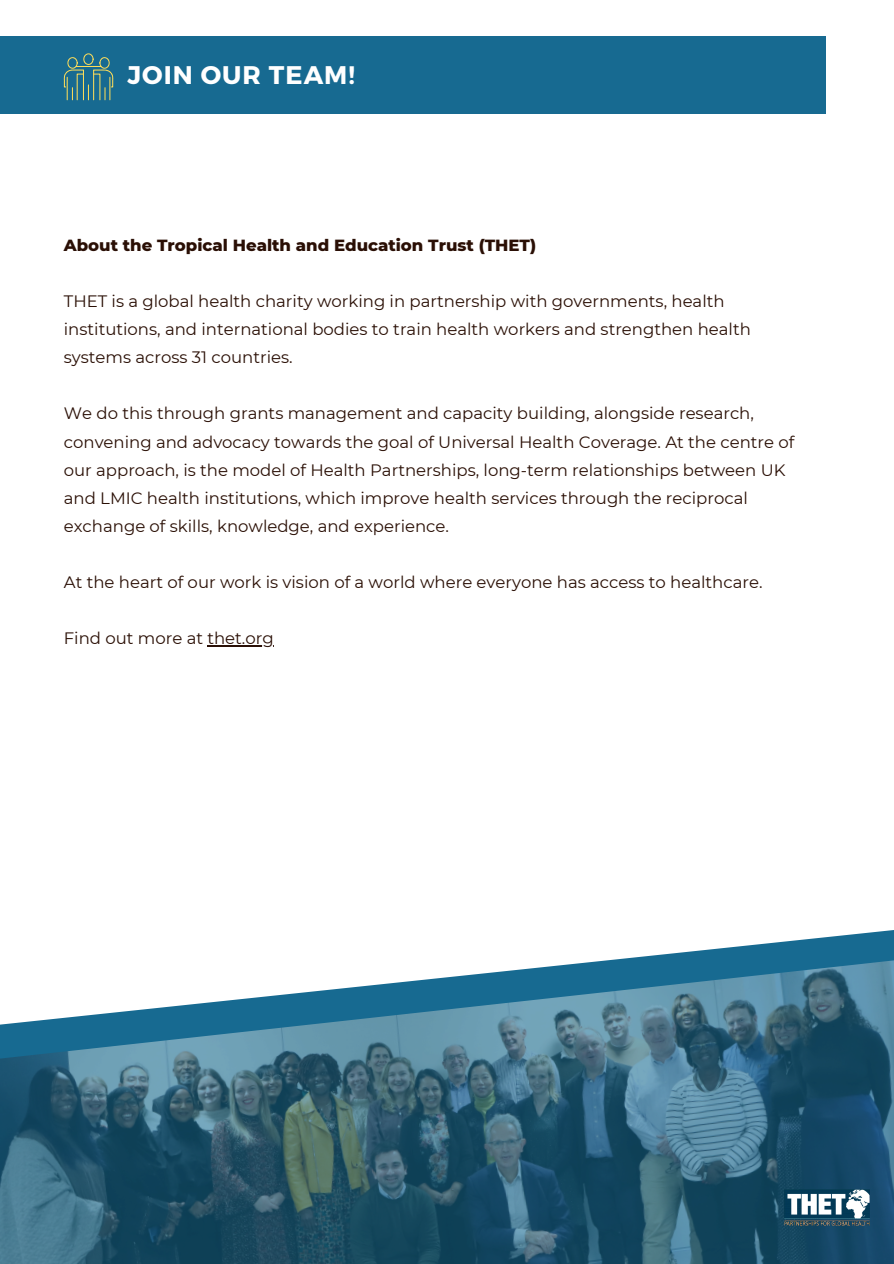
<style>
.page{position:relative;width:894px;height:1264px;background:#fff}
.page>*{position:absolute;margin:0;border:0;box-sizing:border-box;transform-origin:0 0}
.t1{font:700 25.5px "Montserrat";letter-spacing:.04em;color:#fff}
.t2{font:16.5px/28.2px "Montserrat";color:#2a0f05}
.t3{font:800 16.5px "Montserrat";color:#2a0f05}
</style>
<div class="page">
<div style="left:0;top:36px;width:825px;height:78px;background:#176a91"></div>
<svg style="left:734px;top:930px;width:159px;height:17px"></svg>
<svg style="left:0;top:947px;width:893px;height:316px"></svg>
<hr style="left:207px;top:645px;width:67px;height:1px;background:#2a0f05">
<svg style="left:64px;top:53px;width:49px;height:47px"></svg>
<img style="left:782px;top:1184px;width:89px;height:46px">
<p class="t1" style="left:127px;top:58px;width:229px">JOIN OUR TEAM!</p>
<p class="t3" style="left:64px;top:234px;width:473px">About the Tropical Health and Education Trust (THET)</p>
<p class="t2" style="left:64px;top:287px;width:688px">THET is a global health charity working in partnership with governments, health institutions, and international bodies to train health workers and strengthen health systems across 31 countries.</p>
<h2 class="t2" style="left:64px;top:399px;width:731px">We do this through grants management and capacity building, alongside research, convening and advocacy towards the goal of Universal Health Coverage. At the centre of our approach, is the model of Health Partnerships, long-term relationships between UK and LMIC health institutions, which improve health services through the reciprocal exchange of skills, knowledge, and experience.</h2>
<p class="t2" style="left:64px;top:568px;width:700px">At the heart of our work is vision of a world where everyone has access to healthcare.</p>
<p class="t2" style="left:64px;top:624px;width:211px">Find out more at thet.org</p>
</div>
